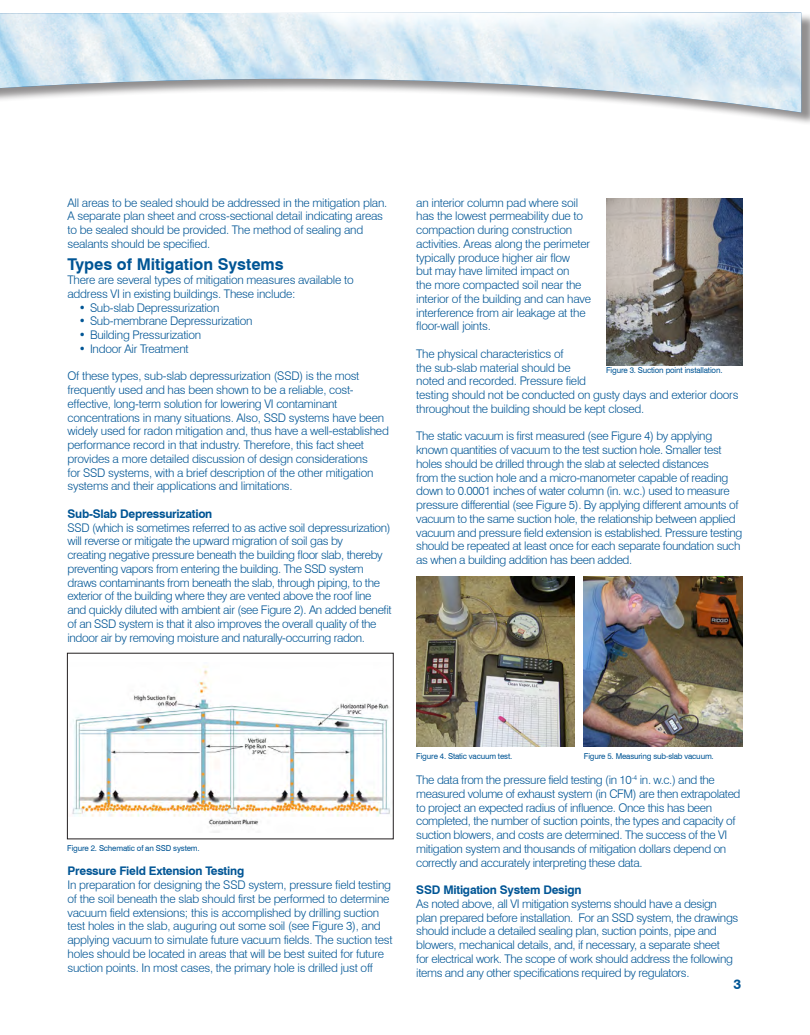
<style>
.page{position:relative;width:810px;height:1035px;background:#fff}
.page>*{position:absolute;margin:0;border:0;box-sizing:border-box;transform-origin:0 0}
.t1{font:700 16.25px "Swiss 721 BT";color:#005595}
.t2{font:700 13.75px "Swiss 721 BT";color:#005595}
.t3{font:300 11.88px/13.8px "Swiss 721 BT";letter-spacing:-.03em;color:#005595}
.t4{font:700 11.88px "Swiss 721 BT";letter-spacing:-.02em;color:#005595}
.t5{font:8.12px "Swiss 721 BT";letter-spacing:-.02em;color:#005595}
</style>
<div class="page">
<img style="left:72px;top:666px;width:319px;height:166px">
<div style="left:0;top:13px;width:810px;height:188px;background:#231f20;opacity:.5"></div>
<svg style="left:0;top:112px;width:801px;height:75px"></svg>
<img style="left:0;top:12px;width:801px;height:100px">
<img style="left:606px;top:198px;width:136px;height:167px">
<img style="left:416px;top:577px;width:159px;height:169px">
<img style="left:584px;top:577px;width:158px;height:169px">
<p class="t3" style="left:68px;top:195px;width:321px">All areas to be sealed should be addressed in the mitigation plan.<br>A separate plan sheet and cross-sectional detail indicating areas to be sealed should be provided. The method of sealing and sealants should be specified.</p>
<p class="t1" style="left:68px;top:255px;width:218px">Types of Mitigation Systems</p>
<p class="t3" style="left:68px;top:273px;width:288px">There are several types of mitigation measures available to address VI in existing buildings. These include:</p>
<p class="t3" style="left:79px;top:300px;width:142px">• Sub-slab Depressurization</p>
<p class="t3" style="left:79px;top:314px;width:175px">• Sub-membrane Depressurization</p>
<p class="t3" style="left:79px;top:328px;width:124px">• Building Pressurization</p>
<p class="t3" style="left:79px;top:342px;width:111px">• Indoor Air Treatment</p>
<p class="t3" style="left:67px;top:369px;width:323px">Of these types, sub-slab depressurization (SSD) is the most frequently used and has been shown to be a reliable, cost&shy;effective, long-term solution for lowering VI contaminant concentrations in many situations. Also, SSD systems have been widely used for radon mitigation and, thus have a well-established performance record in that industry. Therefore, this fact sheet provides a more detailed discussion of design considerations<br>for SSD systems, with a brief description of the other mitigation systems and their applications and limitations.</p>
<p class="t4" style="left:67px;top:506px;width:146px">Sub-Slab Depressurization</p>
<p class="t3" style="left:67px;top:520px;width:326px">SSD (which is sometimes referred to as active soil depressurization) will reverse or mitigate the upward migration of soil gas by<br>creating negative pressure beneath the building floor slab, thereby preventing vapors from entering the building. The SSD system draws contaminants from beneath the slab, through piping, to the exterior of the building where they are vented above the roof line and quickly diluted with ambient air (see Figure 2). An added benefit of an SSD system is that it also improves the overall quality of the indoor air by removing moisture and naturally-occurring radon.</p>
<p class="t3" style="left:416px;top:195px;width:176px">an interior column pad where soil has the lowest permeability due to compaction during construction activities. Areas along the perimeter typically produce higher air flow<br>but may have limited impact on<br>the more compacted soil near the interior of the building and can have interference from air leakage at the floor-wall joints.</p>
<p class="t3" style="left:416px;top:347px;width:324px">The physical characteristics of<br>the sub-slab material should be<br>noted and recorded. Pressure field<br>testing should not be conducted on gusty days and exterior doors throughout the building should be kept closed.</p>
<p class="t3" style="left:416px;top:429px;width:328px">The static vacuum is first measured (see Figure 4) by applying known quantities of vacuum to the test suction hole. Smaller test holes should be drilled through the slab at selected distances<br>from the suction hole and a micro-manometer capable of reading down to 0.0001 inches of water column (in. w.c.) used to measure pressure differential (see Figure 5). By applying different amounts of vacuum to the same suction hole, the relationship between applied vacuum and pressure field extension is established. Pressure testing should be repeated at least once for each separate foundation such as when a building addition has been added.</p>
<p class="t5" style="left:606px;top:365px;width:118px">Figure 3. Suction point installation.</p>
<p class="t5" style="left:67px;top:843px;width:134px">Figure 2. Schematic of an SSD system.</p>
<p class="t4" style="left:67px;top:864px;width:178px">Pressure Field Extension Testing</p>
<p class="t3" style="left:67px;top:878px;width:327px">In preparation for designing the SSD system, pressure field testing of the soil beneath the slab should first be performed to determine vacuum field extensions; this is accomplished by drilling suction test holes in the slab, auguring out some soil (see Figure 3), and applying vacuum to simulate future vacuum fields. The suction test holes should be located in areas that will be best suited for future suction points. In most cases, the primary hole is drilled just off</p>
<p class="t5" style="left:416px;top:751px;width:97px">Figure 4. Static vacuum test.</p>
<p class="t5" style="left:584px;top:751px;width:131px">Figure 5. Measuring sub-slab vacuum.</p>
<p class="t3" style="left:416px;top:773px;width:326px">The data from the pressure field testing (in 10<sup>-4</sup> in. w.c.) and the measured volume of exhaust system (in CFM) are then extrapolated to project an expected radius of influence. Once this has been completed, the number of suction points, the types and capacity of suction blowers, and costs are determined. The success of the VI mitigation system and thousands of mitigation dollars depend on correctly and accurately interpreting these data.</p>
<p class="t4" style="left:416px;top:883px;width:167px">SSD Mitigation System Design</p>
<p class="t3" style="left:416px;top:897px;width:324px">As noted above, all VI mitigation systems should have a design plan prepared before installation. For an SSD system, the drawings should include a detailed sealing plan, suction points, pipe and blowers, mechanical details, and, if necessary, a separate sheet<br>for electrical work. The scope of work should address the following items and any other specifications required by regulators.</p>
<p class="t2" style="left:733px;top:976px;width:9px">3</p>
</div>
